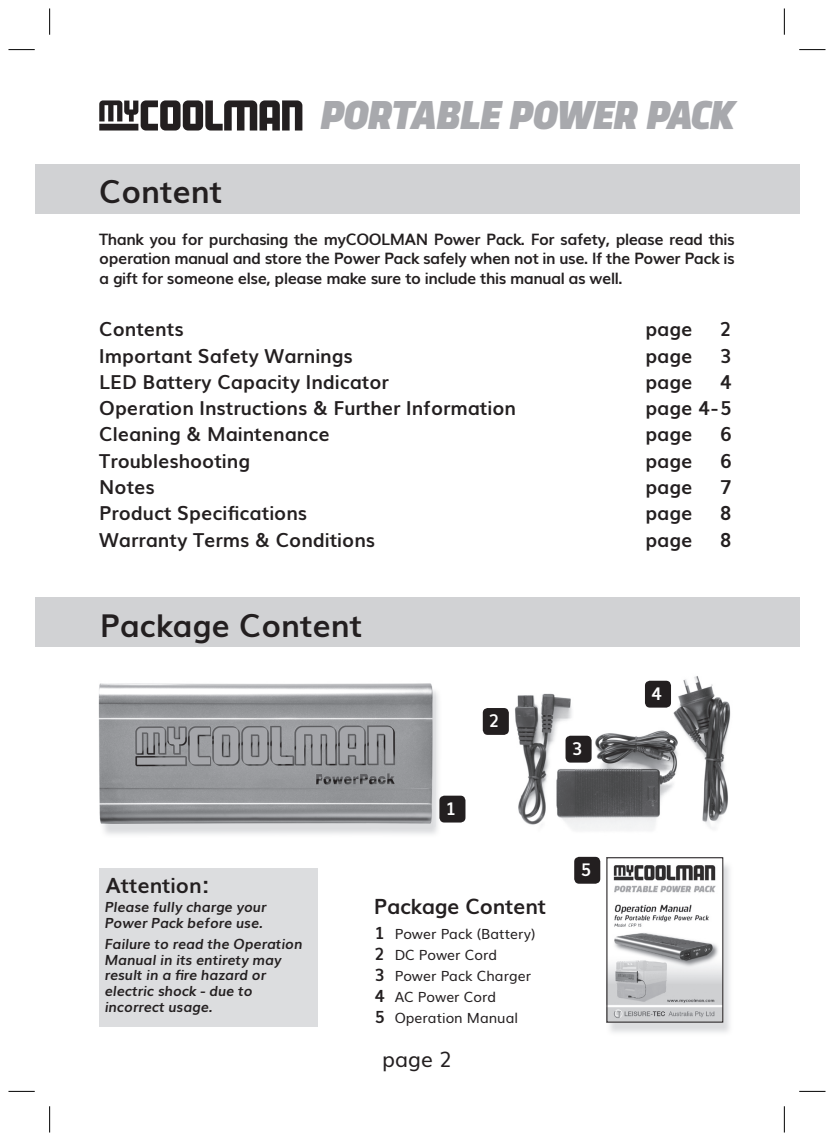
<style>
.page{position:relative;width:834px;height:1141px;background:#fff}
.page>*{position:absolute;margin:0;border:0;box-sizing:border-box;transform-origin:0 0}
.t1{font:italic 900 40.07px "Norpeth";letter-spacing:-.025em;color:#a8a9ad;scale:.95 1}
.t2{font:700 31.5px "Muli";color:#231f20}
.t3{font:700 21px "Muli";letter-spacing:-.01em;color:#231f20}
.t4{font:21px "Muli";color:#231f20}
.t5{font:700 19.25px "Muli";color:#231f20}
.t6{font:700 17.5px "Muli";color:#fff}
.t7{font:700 15.75px/19.2px "Muli";letter-spacing:-.025em;color:#231f20;text-align:justify}
.t8{font:italic 700 14px/15.8px "Muli";color:#231f20}
.t9{font:14px/21px "Muli";color:#231f20}
.s1{font-weight:700;font-size:16.8px}
</style>
<div class="page">
<div style="left:35px;top:164px;width:764px;height:49px;background:#d1d2d4"></div>
<div style="left:35px;top:598px;width:764px;height:49px;background:#d1d2d4"></div>
<svg style="left:99px;top:100px;width:203px;height:31px"></svg>
<div style="left:100px;top:868px;width:218px;height:159px;background:#dcdddf"></div>
<img style="left:515px;top:676px;width:216px;height:154px">
<img style="left:103px;top:691px;width:339px;height:144px">
<img style="left:99px;top:683px;width:223px;height:3px">
<img style="left:322px;top:683px;width:110px;height:3px">
<img style="left:98px;top:686px;width:337px;height:141px">
<div style="left:565px;top:736px;width:26px;height:27px;background:#231f20;border-radius:5px"></div>
<div style="left:439px;top:796px;width:26px;height:26px;background:#231f20;border-radius:5px"></div>
<div style="left:482px;top:708px;width:26px;height:27px;background:#231f20;border-radius:5px"></div>
<div style="left:644px;top:681px;width:27px;height:27px;background:#231f20;border-radius:5px"></div>
<img style="left:606px;top:861px;width:124px;height:172px">
<img style="left:608px;top:861px;width:113px;height:159px">
<div style="left:574px;top:857px;width:26px;height:27px;background:#231f20;border-radius:5px"></div>
<svg style="left:8px;top:49px;width:27px;height:1px"></svg>
<svg style="left:799px;top:49px;width:26px;height:1px"></svg>
<svg style="left:8px;top:1091px;width:27px;height:1px"></svg>
<svg style="left:799px;top:1091px;width:26px;height:1px"></svg>
<svg style="left:49px;top:8px;width:1px;height:27px"></svg>
<svg style="left:49px;top:1106px;width:1px;height:26px"></svg>
<svg style="left:783px;top:8px;width:1px;height:27px"></svg>
<svg style="left:783px;top:1106px;width:1px;height:26px"></svg>
<h2 class="t2" style="left:99px;top:167px;width:124px">Content</h2>
<h1 class="t1" style="left:318px;top:84px;width:439px">PORTABLE POWER PACK</h1>
<p class="t7" style="left:99px;top:229px;width:636px">Thank you for purchasing the myCOOLMAN Power Pack. For safety, please read this operation manual and store the Power Pack safely when not in use. If the Power Pack is a gift for someone else, please make sure to include this manual as well.</p>
<p class="t5" style="left:99px;top:314px;width:86px">Contents</p>
<p class="t5" style="left:645px;top:314px;width:49px">page</p>
<p class="t5" style="left:719px;top:314px;width:13px">2</p>
<p class="t5" style="left:99px;top:340px;width:255px">Important Safety Warnings</p>
<p class="t5" style="left:645px;top:340px;width:49px">page</p>
<p class="t5" style="left:719px;top:340px;width:13px">3</p>
<p class="t5" style="left:99px;top:367px;width:291px">LED Battery Capacity Indicator</p>
<p class="t5" style="left:645px;top:367px;width:49px">page</p>
<p class="t5" style="left:719px;top:367px;width:13px">4</p>
<p class="t5" style="left:99px;top:393px;width:418px">Operation Instructions &amp; Further Information</p>
<p class="t5" style="left:645px;top:393px;width:88px">page 4- 5</p>
<p class="t5" style="left:99px;top:419px;width:232px">Cleaning &amp; Maintenance</p>
<p class="t5" style="left:645px;top:419px;width:49px">page</p>
<p class="t5" style="left:719px;top:419px;width:13px">6</p>
<p class="t5" style="left:99px;top:445px;width:152px">Troubleshooting</p>
<p class="t5" style="left:645px;top:445px;width:49px">page</p>
<p class="t5" style="left:719px;top:445px;width:13px">6</p>
<p class="t5" style="left:99px;top:472px;width:57px">Notes</p>
<p class="t5" style="left:645px;top:472px;width:49px">page</p>
<p class="t5" style="left:719px;top:472px;width:13px">7</p>
<p class="t5" style="left:99px;top:498px;width:209px">Product Specifications</p>
<p class="t5" style="left:645px;top:498px;width:49px">page</p>
<p class="t5" style="left:719px;top:498px;width:13px">8</p>
<p class="t5" style="left:99px;top:524px;width:277px">Warranty Terms &amp; Conditions</p>
<p class="t5" style="left:645px;top:524px;width:49px">page</p>
<p class="t5" style="left:719px;top:524px;width:13px">8</p>
<h2 class="t2" style="left:100px;top:601px;width:264px">Package Content</h2>
<p class="t3" style="left:106px;top:868px;width:105px">Attention:</p>
<p class="t8" style="left:105px;top:898px;width:163px">Please fully charge your<br>Power Pack before use.</p>
<p class="t8" style="left:105px;top:935px;width:199px">Failure to read the Operation<br>Manual in its entirety may result in a fire hazard or electric shock - due to incorrect usage.</p>
<p class="t6" style="left:445px;top:794px;width:12px">1</p>
<p class="t6" style="left:489px;top:706px;width:12px">2</p>
<p class="t3" style="left:374px;top:889px;width:173px">Package Content</p>
<p class="t9" style="left:374px;top:922px;width:162px"><span class="s1">1</span> Power Pack (Battery)<br><span class="s1">2</span> DC Power Cord<br><span class="s1">3</span> Power Pack Charger<br><span class="s1">4</span> AC Power Cord<br><span class="s1">5</span> Operation Manual</p>
<p class="t4" style="left:382px;top:1042px;width:71px">page 2</p>
<p class="t6" style="left:571px;top:734px;width:12px">3</p>
<p class="t6" style="left:580px;top:855px;width:12px">5</p>
<p class="t6" style="left:651px;top:679px;width:12px">4</p>
</div>
